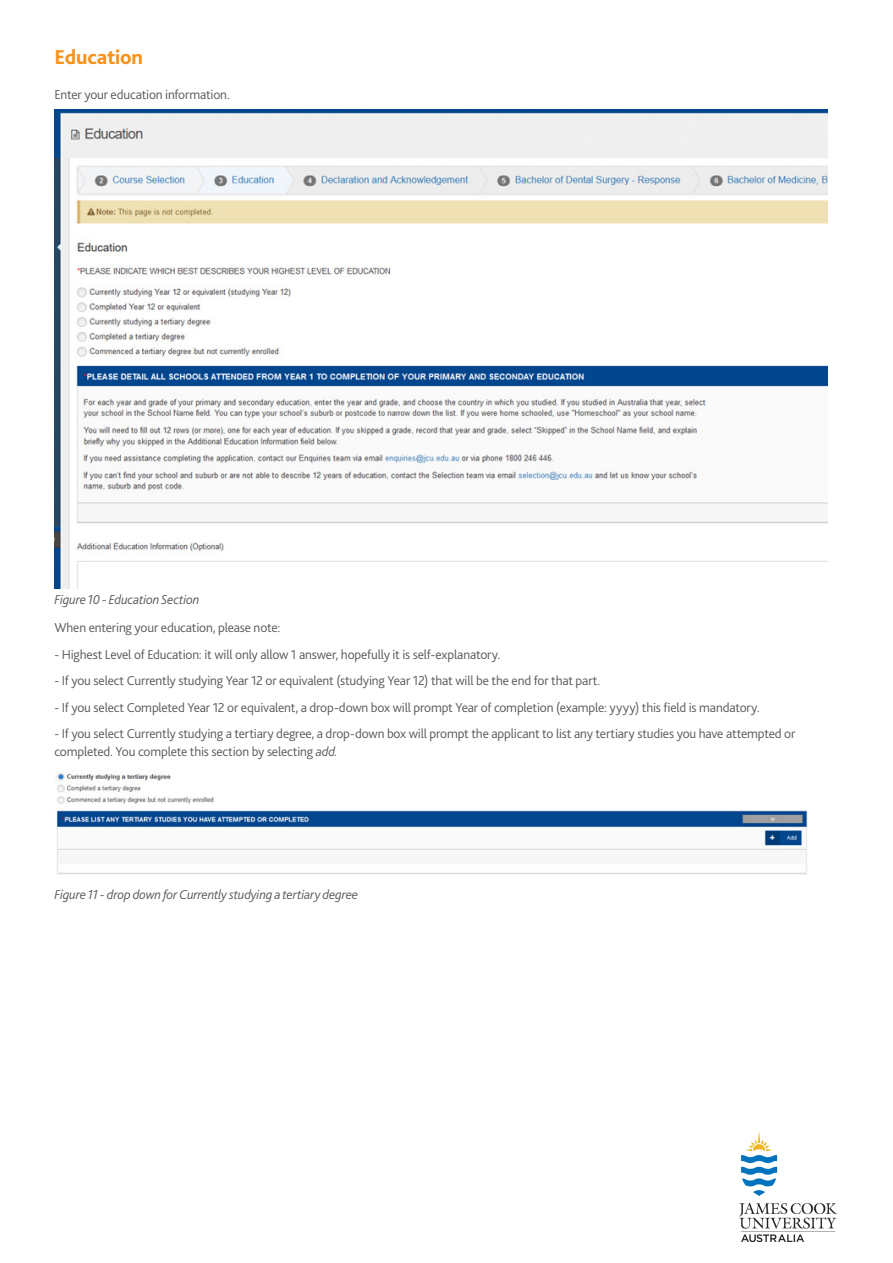
<style>
.page{position:relative;width:893px;height:1263px;background:#fff}
.page>*{position:absolute;margin:0;border:0;box-sizing:border-box;transform-origin:0 0}
.Subhead_2A{font:800 21px "Bliss 2";letter-spacing:-.01em;color:#f7931d}
.Body_copy{font:300 13.5px/18px "Bliss 2";letter-spacing:-.015em;color:#57585a}
.Body_copy-2{font:italic 300 13.5px "Bliss 2";letter-spacing:-.01em;color:#57585a}
.s1{font-style:italic}
</style>
<div class="page">
<img style="left:55px;top:110px;width:773px;height:479px">
<img style="left:56px;top:770px;width:752px;height:105px">
<img style="left:740px;top:1132px;width:96px;height:110px">
<p class="Subhead_2A" style="left:54px;top:44px;width:90px">Education</p>
<p class="Body_copy" style="left:54px;top:86px;width:177px">Enter your education information.</p>
<p class="Body_copy-2" style="left:54px;top:591px;width:146px">Figure 10 - Education Section</p>
<p class="Body_copy" style="left:54px;top:619px;width:227px">When entering your education, please note:</p>
<p class="Body_copy" style="left:54px;top:645px;width:447px">- Highest Level of Education: it will only allow 1 answer, hopefully it is self-explanatory.</p>
<p class="Body_copy" style="left:54px;top:672px;width:548px">- If you select Currently studying Year 12 or equivalent (studying Year 12) that will be the end for that part.</p>
<p class="Body_copy" style="left:54px;top:698px;width:707px">- If you select Completed Year 12 or equivalent, a drop-down box will prompt Year of completion (example: yyyy) this field is mandatory.</p>
<p class="Body_copy" style="left:54px;top:725px;width:742px">- If you select Currently studying a tertiary degree, a drop-down box will prompt the applicant to list any tertiary studies you have attempted or completed. You complete this section by selecting <span class="s1">add.</span></p>
<p class="Body_copy-2" style="left:54px;top:886px;width:305px">Figure 11 - drop down for Currently studying a tertiary degree</p>
</div>
